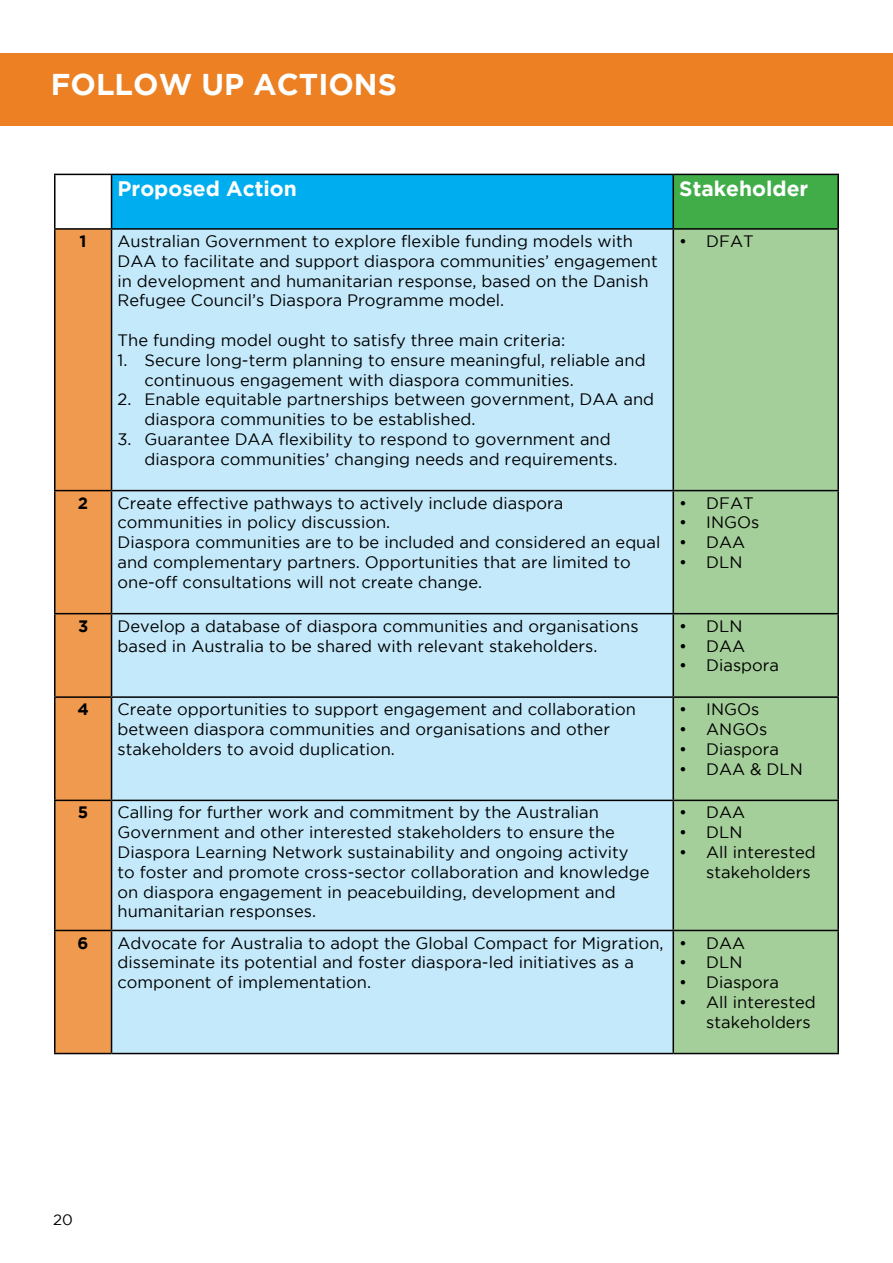
<style>
.page{position:relative;width:893px;height:1263px;background:#fff}
.page>*{position:absolute;margin:0;border:0;box-sizing:border-box;transform-origin:0 0}
.t1{font:700 30px "Gotham";color:#fff}
.t2{font:700 21px "Gotham";color:#fff}
.t3{font:16.5px/19.8px "Gotham";color:#000}
.t4{font:700 16.5px "Gotham";color:#000}
.t5{font:15px "Gotham";color:#000}
</style>
<div class="page">
<div style="left:0;top:53px;width:893px;height:72px;background:#ec8022"></div>
<div style="left:112px;top:174px;width:561px;height:55px;background:#00aeef"></div>
<div style="left:673px;top:174px;width:165px;height:55px;background:#41ad49"></div>
<div style="left:56px;top:230px;width:55px;height:823px;background:#f09a50"></div>
<div style="left:112px;top:230px;width:560px;height:823px;background:#c4e9fb"></div>
<div style="left:674px;top:230px;width:163px;height:823px;background:#a4ce9a"></div>
<hr style="left:54px;top:174px;width:58px;height:1px;background:#000">
<hr style="left:54px;top:175px;width:2px;height:53px;background:#000">
<hr style="left:112px;top:174px;width:561px;height:1px;background:#000">
<hr style="left:111px;top:175px;width:1px;height:53px;background:#000">
<hr style="left:673px;top:174px;width:166px;height:1px;background:#000">
<hr style="left:672px;top:175px;width:2px;height:53px;background:#000">
<hr style="left:837px;top:175px;width:2px;height:53px;background:#000">
<hr style="left:54px;top:228px;width:58px;height:2px;background:#000">
<hr style="left:54px;top:230px;width:2px;height:260px;background:#000">
<hr style="left:112px;top:228px;width:561px;height:2px;background:#000">
<hr style="left:111px;top:230px;width:1px;height:260px;background:#000">
<hr style="left:673px;top:228px;width:166px;height:2px;background:#000">
<hr style="left:672px;top:230px;width:2px;height:260px;background:#000">
<hr style="left:837px;top:230px;width:2px;height:260px;background:#000">
<hr style="left:54px;top:490px;width:58px;height:1px;background:#000">
<hr style="left:54px;top:491px;width:2px;height:122px;background:#000">
<hr style="left:112px;top:490px;width:561px;height:1px;background:#000">
<hr style="left:111px;top:491px;width:1px;height:122px;background:#000">
<hr style="left:673px;top:490px;width:166px;height:1px;background:#000">
<hr style="left:672px;top:491px;width:2px;height:122px;background:#000">
<hr style="left:837px;top:491px;width:2px;height:122px;background:#000">
<hr style="left:54px;top:613px;width:58px;height:1px;background:#000">
<hr style="left:54px;top:614px;width:2px;height:82px;background:#000">
<hr style="left:112px;top:613px;width:561px;height:1px;background:#000">
<hr style="left:111px;top:614px;width:1px;height:82px;background:#000">
<hr style="left:673px;top:613px;width:166px;height:1px;background:#000">
<hr style="left:672px;top:614px;width:2px;height:82px;background:#000">
<hr style="left:837px;top:614px;width:2px;height:82px;background:#000">
<hr style="left:54px;top:696px;width:58px;height:2px;background:#000">
<hr style="left:54px;top:698px;width:2px;height:102px;background:#000">
<hr style="left:112px;top:696px;width:561px;height:2px;background:#000">
<hr style="left:111px;top:698px;width:1px;height:102px;background:#000">
<hr style="left:673px;top:696px;width:166px;height:2px;background:#000">
<hr style="left:672px;top:698px;width:2px;height:102px;background:#000">
<hr style="left:837px;top:698px;width:2px;height:102px;background:#000">
<hr style="left:54px;top:800px;width:58px;height:1px;background:#000">
<hr style="left:54px;top:801px;width:2px;height:129px;background:#000">
<hr style="left:112px;top:800px;width:561px;height:1px;background:#000">
<hr style="left:111px;top:801px;width:1px;height:129px;background:#000">
<hr style="left:673px;top:800px;width:166px;height:1px;background:#000">
<hr style="left:672px;top:801px;width:2px;height:129px;background:#000">
<hr style="left:837px;top:801px;width:2px;height:129px;background:#000">
<hr style="left:54px;top:930px;width:58px;height:1px;background:#000">
<hr style="left:54px;top:931px;width:2px;height:122px;background:#000">
<hr style="left:112px;top:930px;width:561px;height:1px;background:#000">
<hr style="left:111px;top:931px;width:1px;height:122px;background:#000">
<hr style="left:673px;top:930px;width:166px;height:1px;background:#000">
<hr style="left:672px;top:931px;width:2px;height:122px;background:#000">
<hr style="left:837px;top:931px;width:2px;height:122px;background:#000">
<hr style="left:54px;top:1053px;width:58px;height:1px;background:#000">
<hr style="left:112px;top:1053px;width:561px;height:1px;background:#000">
<hr style="left:673px;top:1053px;width:166px;height:1px;background:#000">
<h1 class="t1" style="left:51px;top:67px;width:347px">FOLLOW UP ACTIONS</h1>
<p class="t2" style="left:118px;top:176px;width:181px">Proposed Action</p>
<p class="t2" style="left:679px;top:176px;width:131px">Stakeholder</p>
<p class="t4" style="left:80px;top:232px;width:8px">1</p>
<p class="t3" style="left:118px;top:231px;width:542px">Australian Government to explore flexible funding models with DAA to facilitate and support diaspora communities’ engagement in development and humanitarian response, based on the Danish Refugee Council’s Diaspora Programme model.</p>
<p class="t3" style="left:118px;top:330px;width:449px">The funding model ought to satisfy three main criteria:</p>
<p class="t3" style="left:145px;top:350px;width:503px;text-indent:-27px">1. Secure long-term planning to ensure meaningful, reliable and continuous engagement with diaspora communities.</p>
<p class="t3" style="left:145px;top:389px;width:511px;text-indent:-27px">2. Enable equitable partnerships between government, DAA and diaspora communities to be established.</p>
<p class="t3" style="left:145px;top:429px;width:475px;text-indent:-27px">3. Guarantee DAA flexibility to respond to government and diaspora communities’ changing needs and requirements.</p>
<p class="t3" style="left:679px;top:231px;width:76px">• DFAT</p>
<p class="t4" style="left:78px;top:493px;width:12px">2</p>
<p class="t3" style="left:118px;top:493px;width:544px">Create effective pathways to actively include diaspora communities in policy discussion.<br>Diaspora communities are to be included and considered an equal and complementary partners. Opportunities that are limited to one-off consultations will not create change.</p>
<p class="t3" style="left:679px;top:493px;width:76px">• DFAT</p>
<p class="t3" style="left:679px;top:512px;width:82px">• INGOs</p>
<p class="t3" style="left:679px;top:532px;width:67px">• DAA</p>
<p class="t3" style="left:679px;top:552px;width:65px">• DLN</p>
<p class="t4" style="left:78px;top:616px;width:12px">3</p>
<p class="t3" style="left:118px;top:616px;width:523px">Develop a database of diaspora communities and organisations based in Australia to be shared with relevant stakeholders.</p>
<p class="t3" style="left:679px;top:616px;width:65px">• DLN</p>
<p class="t3" style="left:679px;top:635px;width:67px">• DAA</p>
<p class="t3" style="left:679px;top:655px;width:101px">• Diaspora</p>
<p class="t4" style="left:77px;top:700px;width:13px">4</p>
<p class="t3" style="left:118px;top:699px;width:520px">Create opportunities to support engagement and collaboration between diaspora communities and organisations and other stakeholders to avoid duplication.</p>
<p class="t3" style="left:679px;top:699px;width:82px">• INGOs</p>
<p class="t3" style="left:679px;top:719px;width:90px">• ANGOs</p>
<p class="t3" style="left:679px;top:739px;width:101px">• Diaspora</p>
<p class="t3" style="left:679px;top:758px;width:125px">• DAA &amp; DLN</p>
<p class="t4" style="left:78px;top:803px;width:12px">5</p>
<p class="t3" style="left:118px;top:802px;width:533px">Calling for further work and commitment by the Australian Government and other interested stakeholders to ensure the Diaspora Learning Network sustainability and ongoing activity to foster and promote cross-sector collaboration and knowledge on diaspora engagement in peacebuilding, development and humanitarian responses.</p>
<p class="t3" style="left:679px;top:802px;width:67px">• DAA</p>
<p class="t3" style="left:679px;top:822px;width:65px">• DLN</p>
<p class="t3" style="left:706px;top:842px;width:111px;text-indent:-27px">• All interested stakeholders</p>
<p class="t4" style="left:78px;top:933px;width:12px">6</p>
<p class="t3" style="left:117px;top:932px;width:547px">Advocate for Australia to adopt the Global Compact for Migration, disseminate its potential and foster diaspora-led initiatives as a component of implementation.</p>
<p class="t3" style="left:679px;top:932px;width:67px">• DAA</p>
<p class="t3" style="left:679px;top:952px;width:65px">• DLN</p>
<p class="t3" style="left:679px;top:972px;width:101px">• Diaspora</p>
<p class="t3" style="left:706px;top:992px;width:111px;text-indent:-27px">• All interested stakeholders</p>
<p class="t5" style="left:53px;top:1211px;width:21px">20</p>
</div>
